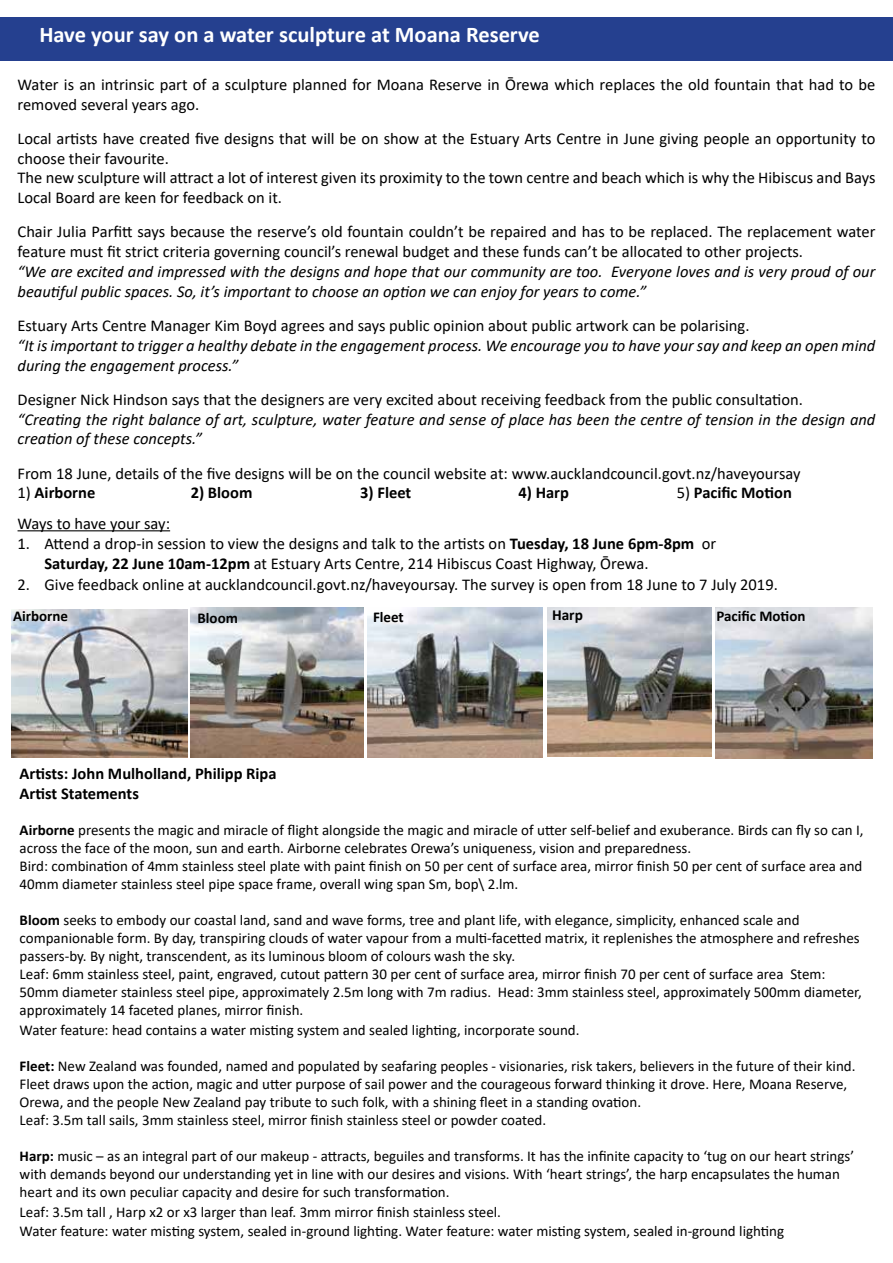
<style>
.page{position:relative;width:893px;height:1263px;background:#fff}
.page>*{position:absolute;margin:0;border:0;box-sizing:border-box;transform-origin:0 0}
.t1{font:700 22.5px "Calibri";color:#fff}
.t2{font:16.5px/19.8px "Calibri";color:#000}
.t3{font:italic 16.5px/19.8px "Calibri";color:#000}
.t4{font:700 16.5px/19.8px "Calibri";color:#000}
.t5{font:700 15.3px "Calibri";color:#000}
.t6{font:15px/18px "Calibri";color:#000}
.t7{font:700 15px "Calibri";color:#000}
.t8{font:700 14.85px "Calibri";color:#000}
.s1{font-weight:400}
.s2{font-weight:700}
</style>
<div class="page">
<hr style="left:18px;top:530px;width:152px;height:1px;background:#000">
<div style="left:0;top:17px;width:893px;height:43px;background:#25408f"></div>
<img style="left:191px;top:607px;width:173px;height:151px">
<img style="left:548px;top:608px;width:163px;height:149px">
<img style="left:716px;top:607px;width:156px;height:151px">
<img style="left:12px;top:609px;width:175px;height:149px">
<img style="left:367px;top:607px;width:176px;height:150px">
<h1 class="t1" style="left:39px;top:18px;width:502px">Have your say on a water sculpture at Moana Reserve</h1>
<p class="t2" style="left:18px;top:74px;width:859px">Water is an intrinsic part of a sculpture planned for Moana Reserve in Ōrewa which replaces the old fountain that had to be removed several years ago.</p>
<p class="t2" style="left:18px;top:128px;width:859px">Local artists have created five designs that will be on show at the Estuary Arts Centre in June giving people an opportunity to choose their favourite.<br>The new sculpture will attract a lot of interest given its proximity to the town centre and beach which is why the Hibiscus and Bays Local Board are keen for feedback on it.</p>
<p class="t2" style="left:18px;top:222px;width:859px">Chair Julia Parfitt says because the reserve’s old fountain couldn’t be repaired and has to be replaced. The replacement water feature must fit strict criteria governing council’s renewal budget and these funds can’t be allocated to other projects.</p>
<p class="t3" style="left:18px;top:261px;width:859px">“We are excited and impressed with the designs and hope that our community are too. Everyone loves and is very proud of our beautiful public spaces. So, it’s important to choose an option we can enjoy for years to come.”</p>
<p class="t2" style="left:18px;top:315px;width:733px">Estuary Arts Centre Manager Kim Boyd agrees and says public opinion about public artwork can be polarising.</p>
<p class="t3" style="left:18px;top:335px;width:859px">“It is important to trigger a healthy debate in the engagement process. We encourage you to have your say and keep an open mind during the engagement process.”</p>
<p class="t2" style="left:18px;top:389px;width:787px">Designer Nick Hindson says that the designers are very excited about receiving feedback from the public consultation.</p>
<p class="t3" style="left:18px;top:408px;width:859px">“Creating the right balance of art, sculpture, water feature and sense of place has been the centre of tension in the design and creation of these concepts.”</p>
<p class="t2" style="left:18px;top:463px;width:785px">From 18 June, details of the five designs will be on the council website at: www.aucklandcouncil.govt.nz/haveyoursay</p>
<p class="t4" style="left:18px;top:483px;width:79px"><span class="s1">1)</span> Airborne</p>
<p class="t4" style="left:191px;top:483px;width:63px">2) Bloom</p>
<p class="t4" style="left:360px;top:483px;width:53px">3) Fleet</p>
<p class="t4" style="left:518px;top:483px;width:52px">4) Harp</p>
<p class="t4" style="left:677px;top:483px;width:117px"><span class="s1">5)</span> Pacific Motion</p>
<p class="t2" style="left:18px;top:513px;width:154px">Ways to have your say:</p>
<p class="t2" style="left:45px;top:533px;width:673px;text-indent:-27px">1. Attend a drop-in session to view the designs and talk to the artists on <span class="s2">Tuesday, 18 June 6pm-8pm</span> or<br><span class="s2">Saturday, 22 June 10am-12pm</span> at Estuary Arts Centre, 214 Hibiscus Coast Highway, Ōrewa.</p>
<p class="t2" style="left:18px;top:574px;width:762px">2. Give feedback online at aucklandcouncil.govt.nz/haveyoursay. The survey is open from 18 June to 7 July 2019.</p>
<p class="t8" style="left:198px;top:610px;width:41px">Bloom</p>
<p class="t7" style="left:13px;top:606px;width:57px">Airborne</p>
<p class="t7" style="left:198px;top:607px;width:42px">Bloom</p>
<p class="t7" style="left:373px;top:606px;width:32px">Fleet</p>
<p class="t5" style="left:552px;top:604px;width:32px">Harp</p>
<p class="t7" style="left:716px;top:605px;width:91px">Pacific Motion</p>
<p class="t4" style="left:20px;top:763px;width:258px">Artists: John Mulholland, Philipp Ripa<br>Artist Statements</p>
<p class="t6" style="left:20px;top:820px;width:845px"><span class="s2">Airborne</span> presents the magic and miracle of flight alongside the magic and miracle of utter self-belief and exuberance. Birds can fly so can I, across the face of the moon, sun and earth. Airborne celebrates Orewa’s uniqueness, vision and preparedness.<br>Bird: combination of 4mm stainless steel plate with paint finish on 50 per cent of surface area, mirror finish 50 per cent of surface area and 40mm diameter stainless steel pipe space frame, overall wing span Sm, bop\ 2.lm.</p>
<p class="t6" style="left:20px;top:910px;width:844px"><span class="s2">Bloom</span> seeks to embody our coastal land, sand and wave forms, tree and plant life, with elegance, simplicity, enhanced scale and companionable form. By day, transpiring clouds of water vapour from a multi-facetted matrix, it replenishes the atmosphere and refreshes passers-by. By night, transcendent, as its luminous bloom of colours wash the sky.<br>Leaf: 6mm stainless steel, paint, engraved, cutout pattern 30 per cent of surface area, mirror finish 70 per cent of surface area Stem:<br>50mm diameter stainless steel pipe, approximately 2.5m long with 7m radius. Head: 3mm stainless steel, approximately 500mm diameter, approximately 14 faceted planes, mirror finish.</p>
<p class="t6" style="left:20px;top:1020px;width:561px">Water feature: head contains a water misting system and sealed lighting, incorporate sound.</p>
<p class="t6" style="left:20px;top:1056px;width:837px"><span class="s2">Fleet:</span> New Zealand was founded, named and populated by seafaring peoples - visionaries, risk takers, believers in the future of their kind.<br>Fleet draws upon the action, magic and utter purpose of sail power and the courageous forward thinking it drove. Here, Moana Reserve, Orewa, and the people New Zealand pay tribute to such folk, with a shining fleet in a standing ovation.<br>Leaf: 3.5m tall sails, 3mm stainless steel, mirror finish stainless steel or powder coated.</p>
<p class="t6" style="left:20px;top:1146px;width:836px"><span class="s2">Harp:</span> music – as an integral part of our makeup - attracts, beguiles and transforms. It has the infinite capacity to ‘tug on our heart strings’ with demands beyond our understanding yet in line with our desires and visions. With ‘heart strings’, the harp encapsulates the human heart and its own peculiar capacity and desire for such transformation.</p>
<p class="t6" style="left:20px;top:1201px;width:766px;line-height:19.8px">Leaf: 3.5m tall , Harp x2 or x3 larger than leaf. 3mm mirror finish stainless steel.<br>Water feature: water misting system, sealed in-ground lighting. Water feature: water misting system, sealed in-ground lighting</p>
</div>
